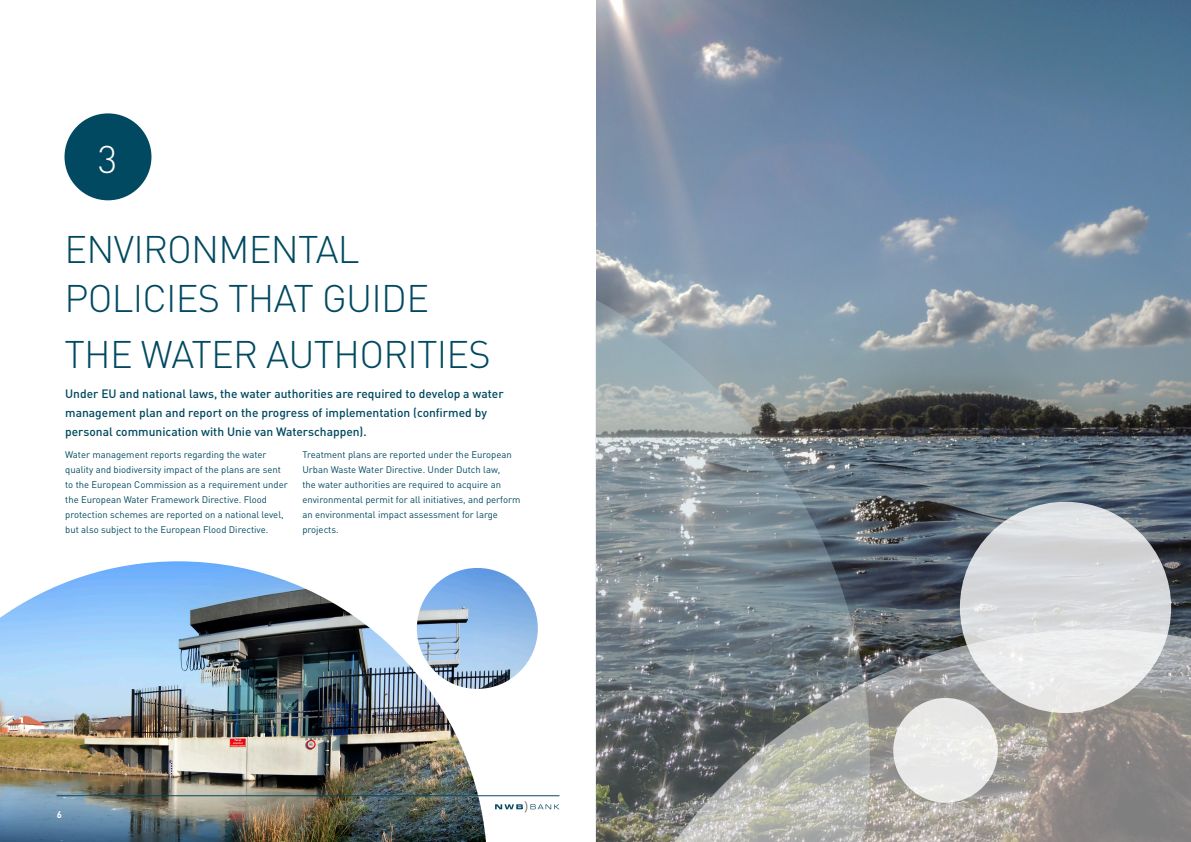
<style>
.page{position:relative;width:1191px;height:842px;background:#fff}
.page>*{position:absolute;margin:0;border:0;box-sizing:border-box;transform-origin:0 0}
.header_3{font:300 38px/49px "DIN";letter-spacing:-.02em;color:#004960}
.header_3-2{font:300 38px "DIN";color:#fff}
.intro{font:500 12px/19px "DIN";color:#004960}
._02-body{font:9.5px/15px "DIN";color:#004960}
.Bodytekst{font:700 9.5px "DIN";color:#fff}
</style>
<div class="page">
<img style="left:0;top:561px;width:486px;height:281px">
<img style="left:417px;top:568px;width:121px;height:121px;border-radius:60px">
<hr style="left:57px;top:795px;width:502px;height:1px;background:#004960">
<svg style="left:495px;top:801px;width:64px;height:11px"></svg>
<div style="left:64px;top:113px;width:87px;height:87px;background:#004960;border-radius:50%"></div>
<img style="left:596px;top:0;width:595px;height:629px">
<svg style="left:595px;top:238px;width:275px;height:391px"></svg>
<svg style="left:595px;top:629px;width:596px;height:213px"></svg>
<svg style="left:960px;top:502px;width:211px;height:211px"></svg>
<div style="left:893px;top:698px;width:105px;height:105px;background:#eae9e9;border-radius:50%"></div>
<p class="header_3-2" style="left:98px;top:134px;width:21px">3</p>
<p class="header_3" style="left:64px;top:223px;width:366px">ENVIRONMENTAL<br>POLICIES THAT GUIDE</p>
<p class="header_3" style="left:64px;top:328px;width:428px">THE WATER AUTHORITIES</p>
<p class="intro" style="left:65px;top:384px;width:440px">Under EU and national laws, the water authorities are required to develop a water management plan and report on the progress of implementation (confirmed by personal communication with Unie van Waterschappen).</p>
<p class="_02-body" style="left:65px;top:447px;width:224px">Water management reports regarding the water quality and biodiversity impact of the plans are sent to the European Commission as a requirement under the European Water Framework Directive. Flood protection schemes are reported on a national level, but also subject to the European Flood Directive.</p>
<p class="_02-body" style="left:302px;top:447px;width:220px">Treatment plans are reported under the European Urban Waste Water Directive. Under Dutch law,<br>the water authorities are required to acquire an environmental permit for all initiatives, and perform an environmental impact assessment for large projects.</p>
<p class="Bodytekst" style="left:57px;top:808px;width:7px">6</p>
</div>
